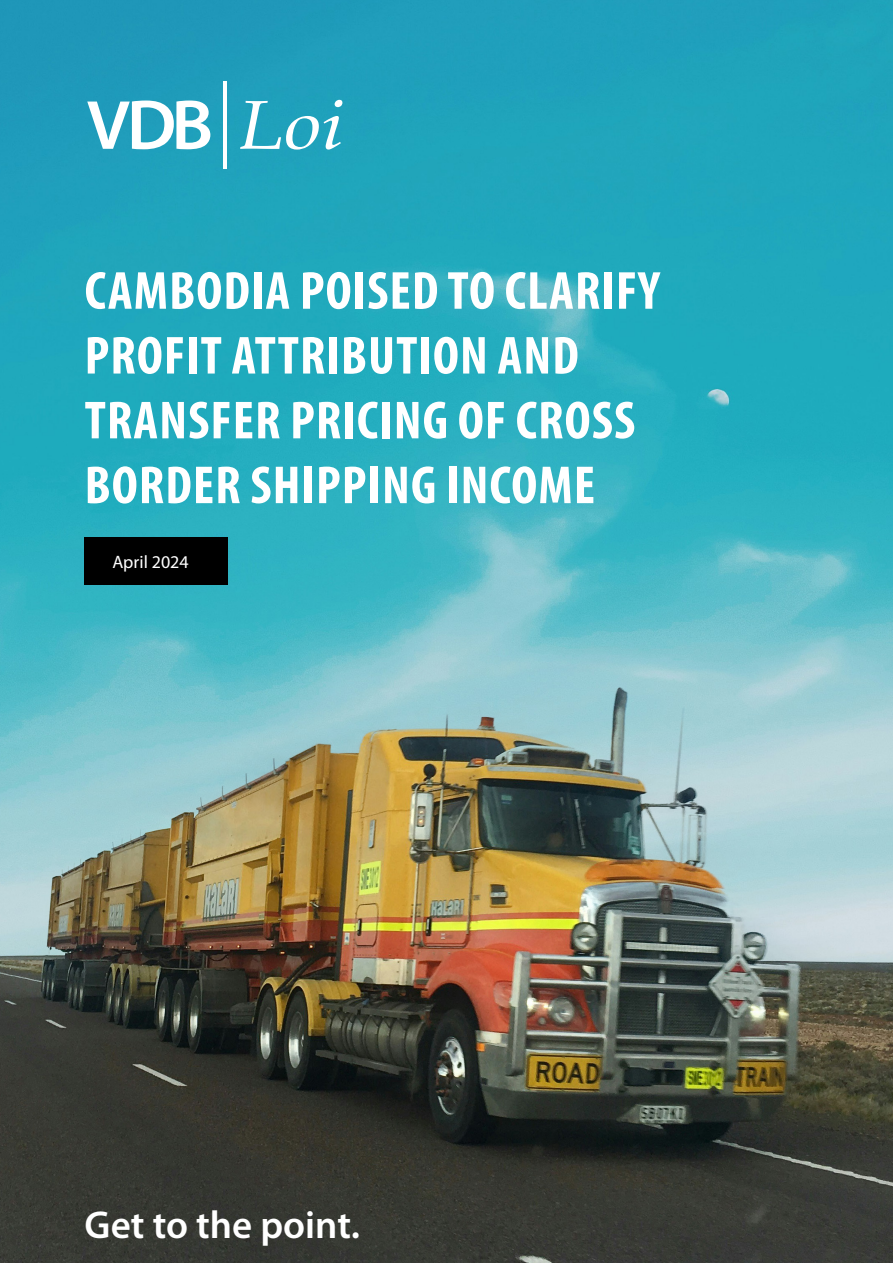
<style>
.page{position:relative;width:893px;height:1263px;background:#fff}
.page>*{position:absolute;margin:0;border:0;box-sizing:border-box;transform-origin:0 0}
.t1{font:700 condensed 54px/64.8px "Myriad Pro";letter-spacing:.02em;color:#fff}
.t2{font:600 39px "Myriad Pro";color:#fff}
.t3{font:18px "Myriad Pro";color:#fff}
</style>
<div class="page">
<img style="left:0;top:0;width:893px;height:1263px">
<svg style="left:87px;top:101px;width:123px;height:48px"></svg>
<hr style="left:223px;top:81px;width:4px;height:87px;background:#fff">
<svg style="left:240px;top:100px;width:102px;height:50px"></svg>
<div style="left:85px;top:537px;width:143px;height:47px;background:#000"></div>
<p class="t1" style="left:85px;top:257px;width:577px">CAMBODIA POISED TO CLARIFY<br>PROFIT ATTRIBUTION AND<br>TRANSFER PRICING OF CROSS<br>BORDER SHIPPING INCOME</p>
<p class="t3" style="left:112px;top:550px;width:78px">April 2024</p>
<p class="t2" style="left:85px;top:1200px;width:277px">Get to the point.</p>
</div>
